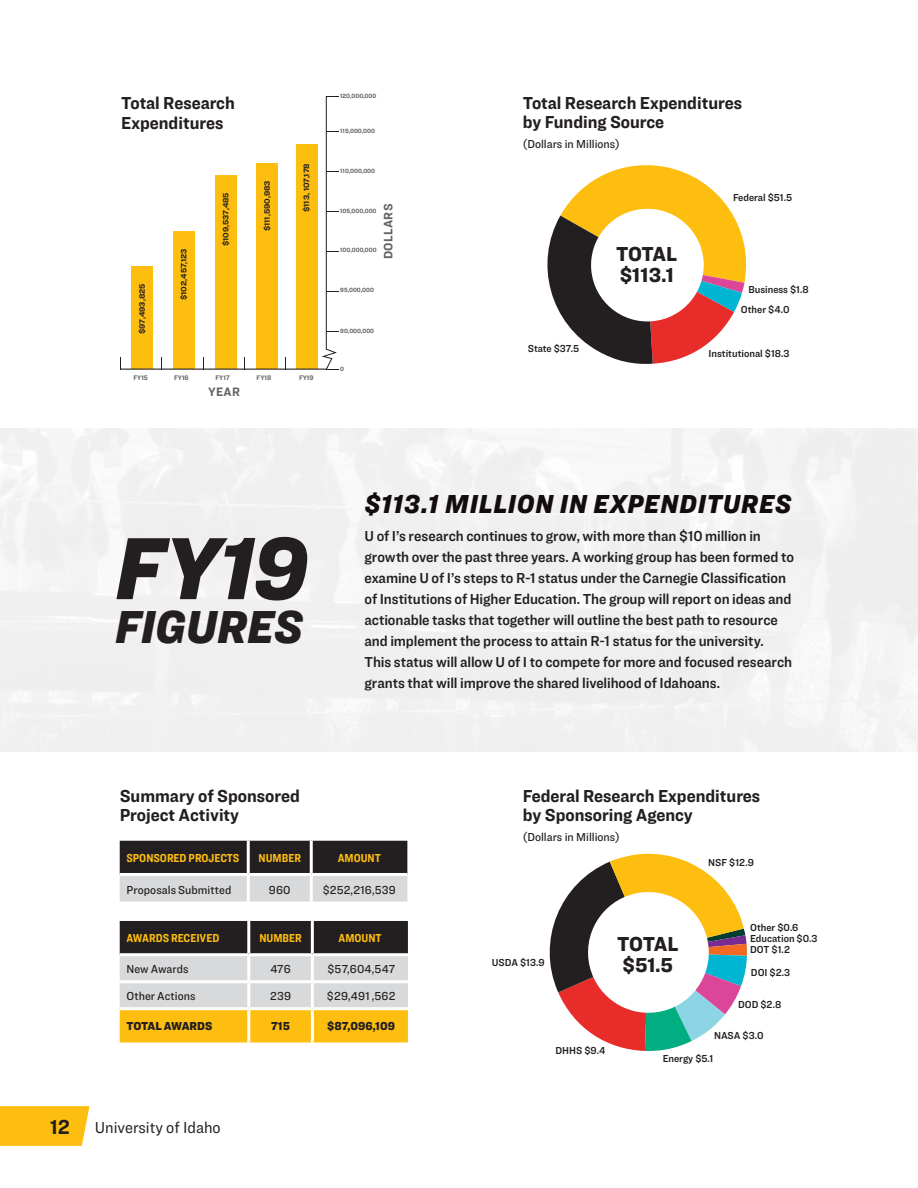
<style>
.page{position:relative;width:918px;height:1188px;background:#fff}
.page>*{position:absolute;margin:0;border:0;box-sizing:border-box;transform-origin:0 0}
.t1{font:italic 900 91.5px "Ringside Narrow";color:#231f20}
.t2{font:italic 900 48px "Ringside Narrow";letter-spacing:-.005em;color:#231f20}
.t3{font:italic 900 27px "Ringside Narrow";letter-spacing:.03em;color:#130c0e}
.t4{font:900 21px/21px "Ringside Narrow";letter-spacing:-.02em;color:#231f20}
.t5{font:700 18px/19.4px "Ringside Narrow";color:#231f20}
.t6{font:16.5px "Ringside Narrow";color:#231f20}
.t7{font:15px/21px "Ringside Narrow Semi";letter-spacing:-.005em;color:#231f20}
.t8{font:700 12.6px "Ringside Narrow";letter-spacing:.025em;color:#636466}
.t9{font:500 12px "Ringside Narrow";color:#231f20}
.t10{font:700 12px "Ringside Condensed";color:#febe10}
.t11{font:900 12px "Ringside Narrow";color:#231f20}
.t12{font:900 12px "Ringside Narrow";letter-spacing:-.02em;color:#231f20}
.t13{font:10.5px "Ringside Narrow Semi";color:#231f20}
.t14{font:700 8.1px "Ringside";letter-spacing:-.005em;color:#231f20}
.t15{font:700 6.9px "Ringside Narrow";color:#636466}
.t16{font:700 6.3px "Ringside Narrow";color:#636466}
.s1{font-weight:700;font-size:21px}
</style>
<div class="page">
<hr style="left:917px;top:0;width:1px;height:1188px;background:#bfbfbf">
<div style="left:0;top:429px;width:918px;height:323px;background:#f0f0f0"></div>
<svg style="left:120px;top:841px;width:287px;height:60px;background:#727071"></svg>
<hr style="left:247px;top:841px;width:3px;height:32px;background:#fff">
<hr style="left:310px;top:841px;width:3px;height:32px;background:#fff">
<hr style="left:120px;top:873px;width:128px;height:3px;background:#fff">
<hr style="left:248px;top:873px;width:63px;height:3px;background:#fff">
<hr style="left:247px;top:876px;width:3px;height:25px;background:#fff">
<hr style="left:311px;top:873px;width:96px;height:3px;background:#fff">
<hr style="left:310px;top:876px;width:3px;height:25px;background:#fff">
<svg style="left:120px;top:921px;width:288px;height:121px;background:#ae9c6c"></svg>
<hr style="left:247px;top:921px;width:3px;height:32px;background:#fff">
<hr style="left:311px;top:921px;width:3px;height:32px;background:#fff">
<hr style="left:120px;top:953px;width:129px;height:3px;background:#fff">
<hr style="left:249px;top:953px;width:63px;height:3px;background:#fff">
<hr style="left:247px;top:956px;width:3px;height:24px;background:#fff">
<hr style="left:312px;top:953px;width:96px;height:3px;background:#fff">
<hr style="left:311px;top:956px;width:3px;height:24px;background:#fff">
<hr style="left:120px;top:980px;width:129px;height:3px;background:#fff">
<hr style="left:249px;top:980px;width:63px;height:3px;background:#fff">
<hr style="left:247px;top:983px;width:3px;height:24px;background:#fff">
<hr style="left:312px;top:980px;width:96px;height:3px;background:#fff">
<hr style="left:311px;top:983px;width:3px;height:24px;background:#fff">
<hr style="left:120px;top:1007px;width:129px;height:3px;background:#fff">
<hr style="left:249px;top:1007px;width:63px;height:3px;background:#fff">
<hr style="left:247px;top:1010px;width:3px;height:32px;background:#fff">
<hr style="left:312px;top:1007px;width:96px;height:3px;background:#fff">
<hr style="left:311px;top:1010px;width:3px;height:32px;background:#fff">
<div style="left:296px;top:145px;width:21px;height:224px;background:#febe10"></div>
<div style="left:256px;top:164px;width:22px;height:205px;background:#febe10"></div>
<div style="left:132px;top:267px;width:21px;height:102px;background:#febe10"></div>
<div style="left:174px;top:232px;width:21px;height:137px;background:#febe10"></div>
<div style="left:215px;top:176px;width:21px;height:193px;background:#febe10"></div>
<hr style="left:120px;top:369px;width:207px;height:1px;background:#231f20">
<svg style="left:120px;top:357px;width:1px;height:12px"></svg>
<svg style="left:161px;top:357px;width:1px;height:12px"></svg>
<svg style="left:203px;top:357px;width:1px;height:12px"></svg>
<svg style="left:244px;top:357px;width:1px;height:12px"></svg>
<svg style="left:285px;top:357px;width:1px;height:12px"></svg>
<svg style="left:320px;top:96px;width:18px;height:274px"></svg>
<svg style="left:549px;top:853px;width:198px;height:198px"></svg>
<svg style="left:547px;top:165px;width:200px;height:199px"></svg>
<svg style="left:0;top:1106px;width:90px;height:40px;background:#fec11c"></svg>
<p class="t5" style="left:121px;top:93px;width:115px">Total Research<br>Expenditures</p>
<p class="t14" style="left:136px;top:334px;width:52px;rotate:-90deg">$97,493,825</p>
<p class="t14" style="left:178px;top:300px;width:53px;rotate:-90deg">$102,457,123</p>
<p class="t14" style="left:220px;top:246px;width:56px;rotate:-90deg">$109,537,485</p>
<p class="t14" style="left:261px;top:231px;width:53px;rotate:-90deg">$111,590,983</p>
<p class="t14" style="left:300px;top:212px;width:50px;rotate:-90deg">$113, 107,178</p>
<p class="t15" style="left:133px;top:373px;width:16px">FY15</p>
<p class="t15" style="left:174px;top:373px;width:16px">FY16</p>
<p class="t15" style="left:216px;top:373px;width:16px">FY17</p>
<p class="t15" style="left:257px;top:373px;width:16px">FY18</p>
<p class="t15" style="left:299px;top:373px;width:16px">FY19</p>
<p class="t8" style="left:208px;top:382px;width:33px">YEAR</p>
<p class="t16" style="left:340px;top:91px;width:38px">120,000,000</p>
<p class="t16" style="left:340px;top:126px;width:36px">115,000,000</p>
<p class="t16" style="left:340px;top:166px;width:36px">110,000,000</p>
<p class="t8" style="left:379px;top:259px;width:57px;rotate:-90deg">DOLLARS</p>
<p class="t16" style="left:340px;top:206px;width:38px">105,000,000</p>
<p class="t16" style="left:340px;top:245px;width:38px">100,000,000</p>
<p class="t16" style="left:340px;top:286px;width:35px">95,000,000</p>
<p class="t16" style="left:340px;top:326px;width:35px">90,000,000</p>
<p class="t16" style="left:340px;top:364px;width:5px">0</p>
<p class="t5" style="left:523px;top:93px;width:221px">Total Research Expenditures by Funding Source</p>
<p class="t9" style="left:523px;top:136px;width:99px">(Dollars in Millions)</p>
<h3 class="t4" style="left:616px;top:243px;width:63px">TOTAL $113.1</h3>
<p class="t13" style="left:733px;top:190px;width:60px">Federal $51.5</p>
<p class="t13" style="left:748px;top:282px;width:62px">Business $1.8</p>
<p class="t13" style="left:741px;top:302px;width:50px">Other $4.0</p>
<p class="t13" style="left:528px;top:341px;width:53px">State $37.5</p>
<p class="t13" style="left:709px;top:345px;width:83px">Institutional $18.3</p>
<h1 class="t1" style="left:115px;top:500px;width:195px">FY19</h1>
<h2 class="t2" style="left:115px;top:591px;width:189px">FIGURES</h2>
<h3 class="t3" style="left:364px;top:484px;width:428px">$113.1 MILLION IN EXPENDITURES</h3>
<p class="t7" style="left:364px;top:525px;width:431px">U of I’s research continues to grow, with more than $10 million in growth over the past three years. A working group has been formed to examine U of I’s steps to R-1 status under the Carnegie Classification of Institutions of Higher Education. The group will report on ideas and actionable tasks that together will outline the best path to resource and implement the process to attain R-1 status for the university.<br>This status will allow U of I to compete for more and focused research grants that will improve the shared livelihood of Idahoans.</p>
<p class="t5" style="left:120px;top:786px;width:182px">Summary of Sponsored<br>Project Activity</p>
<p class="t10" style="left:126px;top:849px;width:114px">SPONSORED PROJECTS</p>
<p class="t10" style="left:259px;top:849px;width:44px">NUMBER</p>
<p class="t10" style="left:338px;top:849px;width:45px">AMOUNT</p>
<p class="t9" style="left:126px;top:881px;width:106px">Proposals Submitted</p>
<p class="t9" style="left:269px;top:881px;width:23px">960</p>
<p class="t9" style="left:323px;top:881px;width:75px">$252,216,539</p>
<p class="t10" style="left:126px;top:929px;width:94px">AWARDS RECEIVED</p>
<p class="t10" style="left:259px;top:929px;width:44px">NUMBER</p>
<p class="t10" style="left:338px;top:929px;width:45px">AMOUNT</p>
<p class="t9" style="left:126px;top:961px;width:64px">New Awards</p>
<p class="t9" style="left:270px;top:961px;width:22px">476</p>
<p class="t9" style="left:328px;top:961px;width:69px">$57,604,547</p>
<p class="t9" style="left:126px;top:988px;width:71px">Other Actions</p>
<p class="t9" style="left:270px;top:988px;width:22px">239</p>
<p class="t9" style="left:327px;top:988px;width:70px">$29,491 ,562</p>
<p class="t12" style="left:126px;top:1017px;width:87px">TOTAL AWARDS</p>
<p class="t11" style="left:271px;top:1017px;width:20px">715</p>
<p class="t11" style="left:327px;top:1017px;width:69px">$87,096,109</p>
<p class="t6" style="left:50px;top:1115px;width:172px"><span class="s1">12</span> University of Idaho</p>
<p class="t5" style="left:523px;top:786px;width:239px">Federal Research Expenditures by Sponsoring Agency</p>
<p class="t9" style="left:523px;top:828px;width:99px">(Dollars in Millions)</p>
<p class="t13" style="left:708px;top:855px;width:47px">NSF $12.9</p>
<p class="t13" style="left:492px;top:955px;width:54px">USDA $13.9</p>
<p class="t13" style="left:556px;top:1043px;width:51px">DHHS $9.4</p>
<h3 class="t4" style="left:617px;top:933px;width:63px">TOTAL $51.5</h3>
<p class="t13" style="left:750px;top:920px;width:50px">Other $0.6</p>
<p class="t13" style="left:750px;top:931px;width:69px">Education $0.3</p>
<p class="t13" style="left:750px;top:942px;width:41px">DOT $1.2</p>
<p class="t13" style="left:751px;top:964px;width:41px">DOI $2.3</p>
<p class="t13" style="left:738px;top:997px;width:45px">DOD $2.8</p>
<p class="t13" style="left:714px;top:1028px;width:51px">NASA $3.0</p>
<p class="t13" style="left:663px;top:1051px;width:52px">Energy $5.1</p>
</div>
